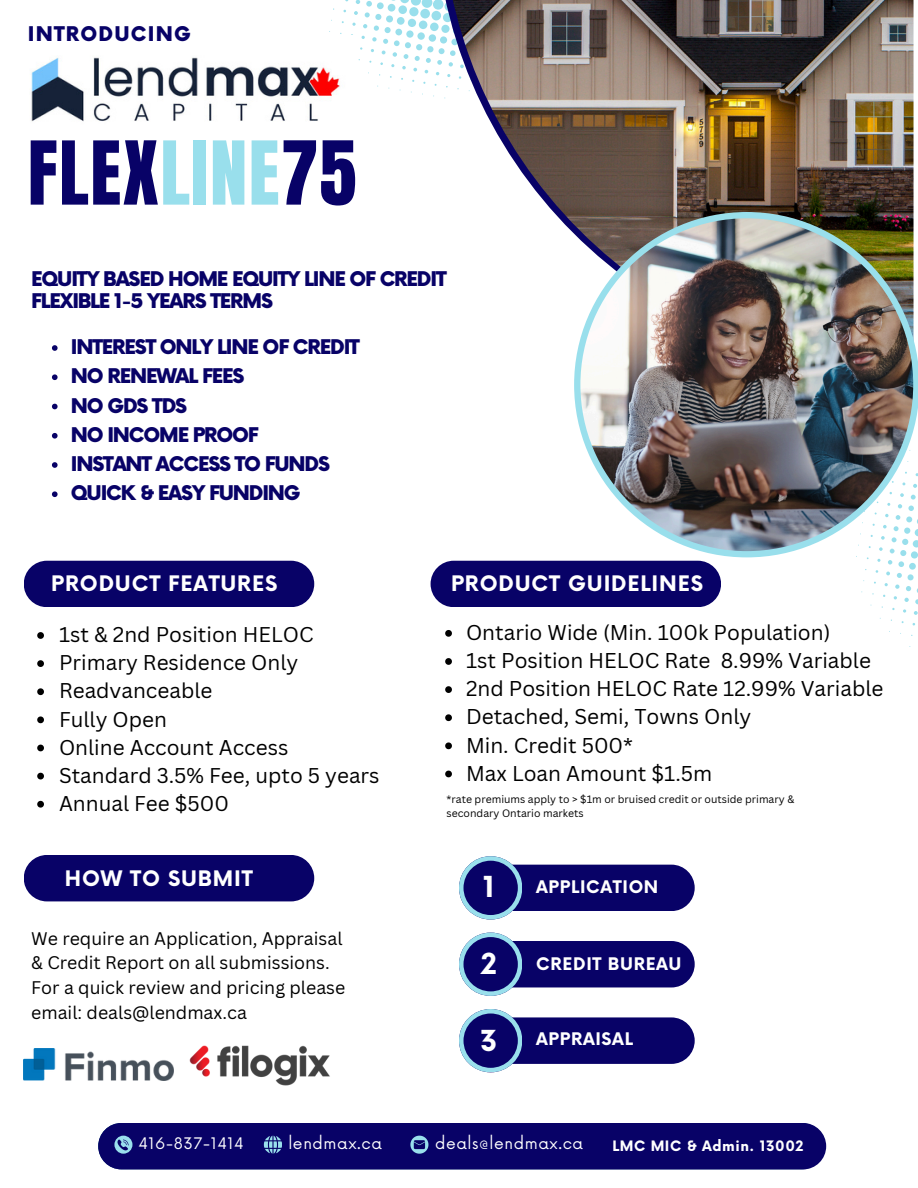
<style>
.page{position:relative;width:918px;height:1188px;background:#fff}
.page>*{position:absolute;margin:0;border:0;box-sizing:border-box;transform-origin:0 0}
.t1{font:74.85px "Anton";letter-spacing:.02em;color:#080267}
.t2{font:700 28.2px "Now";color:#fff}
.t3{font:20.85px "Canva Sans";color:#000}
.t4{font:700 20.85px "Now";letter-spacing:.04em;color:#fff}
.t5{font:900 19.8px/21.3px "Now";letter-spacing:-.06em;color:#080267}
.t6{font:900 19.8px "Now";letter-spacing:.06em;color:#080267}
.t7{font:17.85px/24.8px "Canva Sans";color:#000}
.t8{font:700 16.95px "Now";letter-spacing:.04em;color:#fff}
.t9{font:15.45px "Now";letter-spacing:.04em;color:#fff}
.t10{font:700 13.95px "Now";letter-spacing:.04em;color:#fff}
.t11{font:10.5px/14.1px "Canva Sans";color:#000}
.s1{color:#99dfec}
</style>
<div class="page">
<svg style="left:861px;top:557px;width:57px;height:79px"></svg>
<svg style="left:329px;top:0;width:106px;height:97px"></svg>
<img style="left:441px;top:0;width:473px;height:234px">
<img style="left:574px;top:212px;width:344px;height:345px">
<div style="left:98px;top:1123px;width:728px;height:46px;background:#080267;border-radius:23px"></div>
<svg style="left:410px;top:1136px;width:18px;height:18px"></svg>
<img style="left:31px;top:36px;width:327px;height:86px">
<div style="left:24px;top:561px;width:290px;height:46px;background:#080267;border-radius:23px"></div>
<div style="left:431px;top:561px;width:290px;height:46px;background:#080267;border-radius:23px"></div>
<div style="left:24px;top:855px;width:290px;height:46px;background:#080267;border-radius:23px"></div>
<img style="left:24px;top:1049px;width:149px;height:31px">
<img style="left:189px;top:1045px;width:141px;height:41px">
<svg style="left:264px;top:1136px;width:18px;height:18px"></svg>
<svg style="left:37px;top:632px;width:7px;height:7px"></svg>
<svg style="left:37px;top:660px;width:7px;height:7px"></svg>
<svg style="left:37px;top:688px;width:7px;height:7px"></svg>
<svg style="left:37px;top:716px;width:7px;height:7px"></svg>
<svg style="left:37px;top:745px;width:7px;height:6px"></svg>
<svg style="left:37px;top:773px;width:7px;height:6px"></svg>
<svg style="left:37px;top:801px;width:7px;height:7px"></svg>
<svg style="left:445px;top:630px;width:7px;height:7px"></svg>
<svg style="left:445px;top:658px;width:7px;height:7px"></svg>
<svg style="left:445px;top:686px;width:7px;height:7px"></svg>
<svg style="left:445px;top:714px;width:7px;height:7px"></svg>
<svg style="left:445px;top:742px;width:7px;height:7px"></svg>
<svg style="left:445px;top:771px;width:7px;height:6px"></svg>
<div style="left:477px;top:865px;width:218px;height:46px;background:#080267;border-radius:23px"></div>
<div style="left:477px;top:941px;width:218px;height:46px;background:#080267;border-radius:23px"></div>
<div style="left:477px;top:1017px;width:218px;height:47px;background:#080267;border-radius:23px"></div>
<svg style="left:459px;top:856px;width:63px;height:63px"></svg>
<svg style="left:459px;top:933px;width:63px;height:63px"></svg>
<svg style="left:459px;top:1009px;width:63px;height:63px"></svg>
<svg style="left:114px;top:1136px;width:18px;height:18px"></svg>
<svg style="left:52px;top:345px;width:6px;height:6px"></svg>
<svg style="left:52px;top:374px;width:6px;height:6px"></svg>
<svg style="left:52px;top:404px;width:6px;height:5px"></svg>
<svg style="left:52px;top:433px;width:6px;height:6px"></svg>
<svg style="left:52px;top:462px;width:6px;height:6px"></svg>
<svg style="left:52px;top:491px;width:6px;height:6px"></svg>
<p class="t6" style="left:28px;top:23px;width:165px">INTRODUCING</p>
<p class="t1" style="left:28px;top:119px;width:330px">FLEX<span class="s1">LINE</span>75</p>
<h4 class="t5" style="left:31px;top:270px;width:417px">EQUITY BASED HOME EQUITY LINE OF CREDIT<br>FLEXIBLE 1-5 YEARS TERMS</h4>
<p class="t5" style="left:71px;top:338px;width:290px">INTEREST ONLY LINE OF CREDIT</p>
<p class="t5" style="left:71px;top:367px;width:175px">NO RENEWAL FEES</p>
<h4 class="t5" style="left:71px;top:396px;width:118px">NO GDS TDS</h4>
<p class="t5" style="left:71px;top:425px;width:189px">NO INCOME PROOF</p>
<h4 class="t5" style="left:71px;top:455px;width:261px">INSTANT ACCESS TO FUNDS</h4>
<p class="t5" style="left:71px;top:484px;width:231px">QUICK &amp; EASY FUNDING</p>
<p class="t4" style="left:51px;top:573px;width:228px">PRODUCT FEATURES</p>
<p class="t3" style="left:59px;top:620px;width:256px">1st &amp; 2nd Position HELOC</p>
<p class="t3" style="left:59px;top:648px;width:241px">Primary Residence Only</p>
<p class="t3" style="left:59px;top:676px;width:155px">Readvanceable</p>
<p class="t3" style="left:59px;top:704px;width:109px">Fully Open</p>
<h2 class="t3" style="left:59px;top:732px;width:231px">Online Account Access</h2>
<h2 class="t3" style="left:59px;top:761px;width:322px">Standard 3.5% Fee, upto 5 years</h2>
<p class="t3" style="left:59px;top:789px;width:172px">Annual Fee $500</p>
<p class="t4" style="left:65px;top:867px;width:189px">HOW TO SUBMIT</p>
<p class="t7" style="left:31px;top:925px;width:316px">We require an Application, Appraisal &amp; Credit Report on all submissions.<br>For a quick review and pricing please email: deals@lendmax.ca</p>
<p class="t9" style="left:138px;top:1135px;width:107px">416-837-1414</p>
<h2 class="t9" style="left:288px;top:1135px;width:95px">lendmax.ca</h2>
<p class="t4" style="left:451px;top:573px;width:253px">PRODUCT GUIDELINES</p>
<p class="t3" style="left:466px;top:618px;width:366px">Ontario Wide (Min. 100k Population)</p>
<p class="t3" style="left:466px;top:646px;width:406px">1st Position HELOC Rate 8.99% Variable</p>
<p class="t3" style="left:466px;top:674px;width:419px">2nd Position HELOC Rate 12.99% Variable</p>
<p class="t3" style="left:466px;top:702px;width:287px">Detached, Semi, Towns Only</p>
<p class="t3" style="left:466px;top:730px;width:169px">Min. Credit 500*</p>
<p class="t3" style="left:466px;top:758px;width:248px">Max Loan Amount $1.5m</p>
<p class="t11" style="left:447px;top:791px;width:349px">*rate premiums apply to &gt; $1m or bruised credit or outside primary &amp; secondary Ontario markets</p>
<p class="t2" style="left:483px;top:871px;width:13px">1</p>
<p class="t8" style="left:536px;top:878px;width:124px">APPLICATION</p>
<p class="t2" style="left:481px;top:948px;width:18px">2</p>
<p class="t2" style="left:480px;top:1025px;width:19px">3</p>
<h2 class="t8" style="left:536px;top:954px;width:147px">CREDIT BUREAU</h2>
<h5 class="t8" style="left:536px;top:1030px;width:98px">APPRAISAL</h5>
<p class="t9" style="left:435px;top:1135px;width:149px">deals@lendmax.ca</p>
<p class="t10" style="left:612px;top:1138px;width:193px">LMC MIC &amp; Admin. 13002</p>
</div>
